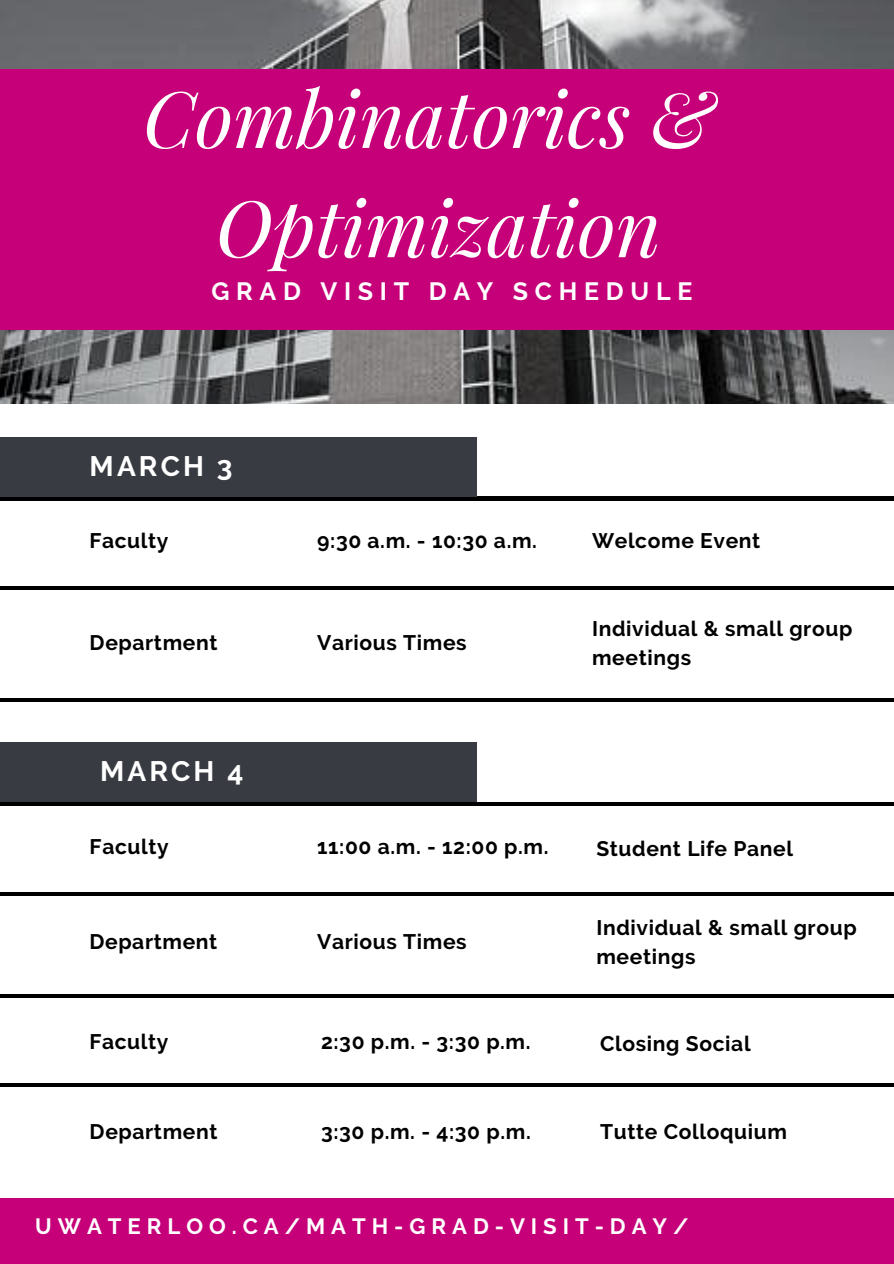
<style>
.page{position:relative;width:894px;height:1264px;background:#fff}
.page>*{position:absolute;margin:0;border:0;box-sizing:border-box;transform-origin:0 0}
.t1{font:italic 78px "Playfair Display";color:#fff}
.t2{font:700 28.05px "Raleway";letter-spacing:.11em;color:#fff}
.t3{font:700 24.9px "Raleway";letter-spacing:.27em;color:#fff}
.t4{font:700 22.05px "Raleway";letter-spacing:.27em;color:#fff}
.t5{font:700 21px/29.2px "Raleway";letter-spacing:.03em;color:#000}
</style>
<div class="page">
<img style="left:0;top:0;width:893px;height:403px">
<div style="left:0;top:69px;width:893px;height:260px;background:#c60078"></div>
<hr style="left:0;top:497px;width:893px;height:3px;background:#000">
<hr style="left:0;top:586px;width:893px;height:3px;background:#000">
<hr style="left:0;top:698px;width:893px;height:3px;background:#000">
<hr style="left:0;top:802px;width:893px;height:3px;background:#000">
<hr style="left:0;top:892px;width:893px;height:3px;background:#000">
<hr style="left:0;top:994px;width:893px;height:3px;background:#000">
<div style="left:0;top:1198px;width:893px;height:65px;background:#c60078"></div>
<div style="left:0;top:437px;width:476px;height:60px;background:#383b42"></div>
<div style="left:0;top:742px;width:476px;height:60px;background:#383b42"></div>
<hr style="left:0;top:1083px;width:893px;height:3px;background:#000">
<p class="t1" style="left:143px;top:63px;width:572px">Combinatorics &amp;</p>
<p class="t1" style="left:215px;top:173px;width:447px">Optimization</p>
<p class="t3" style="left:211px;top:276px;width:482px">GRAD VISIT DAY SCHEDULE</p>
<p class="t2" style="left:90px;top:449px;width:144px">MARCH 3</p>
<p class="t5" style="left:89px;top:526px;width:81px">Faculty</p>
<p class="t5" style="left:317px;top:526px;width:221px">9:30 a.m. - 10:30 a.m.</p>
<p class="t5" style="left:592px;top:526px;width:170px">Welcome Event</p>
<p class="t5" style="left:90px;top:628px;width:129px">Department</p>
<p class="t5" style="left:317px;top:628px;width:151px">Various Times</p>
<p class="t5" style="left:592px;top:613px;width:262px">Individual &amp; small group meetings</p>
<p class="t2" style="left:100px;top:755px;width:145px">MARCH 4</p>
<p class="t5" style="left:90px;top:832px;width:81px">Faculty</p>
<p class="t5" style="left:317px;top:832px;width:233px">11:00 a.m. - 12:00 p.m.</p>
<p class="t5" style="left:596px;top:834px;width:198px">Student Life Panel</p>
<p class="t5" style="left:89px;top:927px;width:129px">Department</p>
<p class="t5" style="left:317px;top:927px;width:151px">Various Times</p>
<p class="t5" style="left:596px;top:912px;width:262px">Individual &amp; small group meetings</p>
<p class="t5" style="left:89px;top:1027px;width:81px">Faculty</p>
<p class="t5" style="left:321px;top:1027px;width:211px">2:30 p.m. - 3:30 p.m.</p>
<p class="t5" style="left:600px;top:1029px;width:152px">Closing Social</p>
<p class="t5" style="left:90px;top:1116px;width:129px">Department</p>
<p class="t5" style="left:321px;top:1116px;width:211px">3:30 p.m. - 4:30 p.m.</p>
<p class="t5" style="left:600px;top:1116px;width:188px">Tutte Colloquium</p>
<p class="t4" style="left:35px;top:1213px;width:654px">UWATERLOO.CA/MATH-GRAD-VISIT-DAY/</p>
</div>
